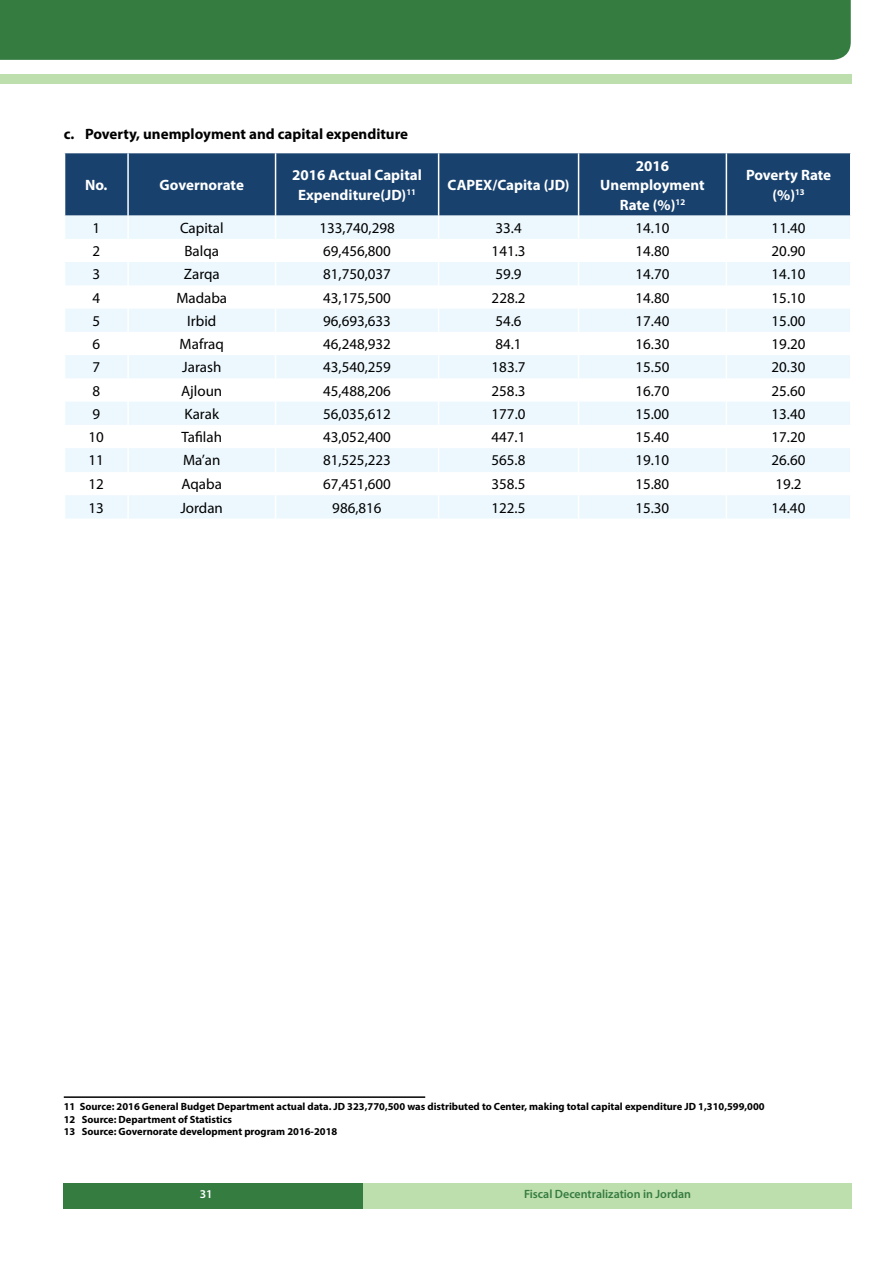
<style>
.page{position:relative;width:893px;height:1263px;background:#fff}
.page>*{position:absolute;margin:0;border:0;box-sizing:border-box;transform-origin:0 0}
.t1{font:15px "Myriad Pro";color:#000}
.t2{font:700 15px/19.5px "Myriad Pro";color:#fff;text-align:center}
.t3{font:700 15px "Myriad Pro";color:#000}
.t4{font:600 12px "Myriad Pro";color:#357c41}
.t5{font:600 12px "Myriad Pro";color:#fff}
.t6{font:700 10.5px/12.8px "Myriad Pro";color:#000}
</style>
<div class="page">
<div style="left:263px;top:1183px;width:588px;height:25px;background:#bddead"></div>
<div style="left:63px;top:1183px;width:300px;height:25px;background:#357c41"></div>
<div style="left:0;top:0;width:851px;height:60px;background:#357c41"></div>
<div style="left:0;top:74px;width:851px;height:9px;background:#bddead"></div>
<div style="left:65px;top:153px;width:785px;height:63px;background:#18416d"></div>
<svg style="left:65px;top:216px;width:785px;height:302px;fill:#ecf8fe"></svg>
<hr style="left:127px;top:153px;width:2px;height:63px;background:#fff">
<hr style="left:275px;top:153px;width:1px;height:63px;background:#fff">
<hr style="left:438px;top:153px;width:1px;height:63px;background:#fff">
<hr style="left:578px;top:153px;width:1px;height:63px;background:#fff">
<hr style="left:726px;top:153px;width:1px;height:63px;background:#fff">
<hr style="left:127px;top:216px;width:2px;height:23px;background:#fff">
<hr style="left:127px;top:239px;width:2px;height:23px;background:#fff">
<hr style="left:127px;top:262px;width:2px;height:23px;background:#fff">
<hr style="left:127px;top:285px;width:2px;height:24px;background:#fff">
<hr style="left:127px;top:309px;width:2px;height:23px;background:#fff">
<hr style="left:127px;top:332px;width:2px;height:23px;background:#fff">
<hr style="left:127px;top:355px;width:2px;height:23px;background:#fff">
<hr style="left:127px;top:378px;width:2px;height:24px;background:#fff">
<hr style="left:127px;top:402px;width:2px;height:23px;background:#fff">
<hr style="left:127px;top:425px;width:2px;height:23px;background:#fff">
<hr style="left:127px;top:448px;width:2px;height:24px;background:#fff">
<hr style="left:127px;top:472px;width:2px;height:23px;background:#fff">
<hr style="left:127px;top:495px;width:2px;height:23px;background:#fff">
<svg style="left:275px;top:216px;width:1px;height:302px"></svg>
<svg style="left:438px;top:216px;width:1px;height:302px"></svg>
<svg style="left:578px;top:216px;width:1px;height:302px"></svg>
<svg style="left:726px;top:216px;width:1px;height:302px"></svg>
<hr style="left:64px;top:1096px;width:361px;height:2px;background:#000">
<p class="t3" style="left:64px;top:124px;width:346px">c. Poverty, unemployment and capital expenditure</p>
<p class="t2" style="left:85px;top:175px;width:24px">No.</p>
<p class="t2" style="left:160px;top:175px;width:86px">Governorate</p>
<p class="t2" style="left:292px;top:165px;width:131px">2016 Actual Capital<br>Expenditure(JD)<sup>11</sup></p>
<p class="t2" style="left:448px;top:175px;width:123px">CAPEX/Capita (JD)</p>
<p class="t2" style="left:600px;top:155px;width:106px">2016<br>Unemployment<br>Rate (%)<sup>12</sup></p>
<p class="t2" style="left:746px;top:165px;width:87px">Poverty Rate (%)<sup>13</sup></p>
<p class="t1" style="left:92px;top:219px;width:9px">1</p>
<p class="t1" style="left:180px;top:219px;width:45px">Capital</p>
<p class="t1" style="left:319px;top:219px;width:77px">133,740,298</p>
<p class="t1" style="left:495px;top:219px;width:28px">33.4</p>
<p class="t1" style="left:635px;top:219px;width:35px">14.10</p>
<p class="t1" style="left:772px;top:219px;width:35px">11.40</p>
<p class="t1" style="left:92px;top:242px;width:9px">2</p>
<p class="t1" style="left:184px;top:242px;width:36px">Balqa</p>
<p class="t1" style="left:323px;top:242px;width:69px">69,456,800</p>
<p class="t1" style="left:492px;top:242px;width:35px">141.3</p>
<p class="t1" style="left:635px;top:242px;width:35px">14.80</p>
<p class="t1" style="left:772px;top:242px;width:35px">20.90</p>
<p class="t1" style="left:92px;top:265px;width:9px">3</p>
<p class="t1" style="left:184px;top:265px;width:37px">Zarqa</p>
<p class="t1" style="left:323px;top:265px;width:69px">81,750,037</p>
<p class="t1" style="left:495px;top:265px;width:28px">59.9</p>
<p class="t1" style="left:635px;top:265px;width:35px">14.70</p>
<p class="t1" style="left:772px;top:265px;width:35px">14.10</p>
<p class="t1" style="left:92px;top:288px;width:9px">4</p>
<p class="t1" style="left:176px;top:288px;width:52px">Madaba</p>
<p class="t1" style="left:323px;top:288px;width:69px">43,175,500</p>
<p class="t1" style="left:492px;top:288px;width:35px">228.2</p>
<p class="t1" style="left:635px;top:288px;width:35px">14.80</p>
<p class="t1" style="left:772px;top:288px;width:35px">15.10</p>
<p class="t1" style="left:92px;top:312px;width:9px">5</p>
<p class="t1" style="left:187px;top:312px;width:31px">Irbid</p>
<p class="t1" style="left:323px;top:312px;width:69px">96,693,633</p>
<p class="t1" style="left:495px;top:312px;width:28px">54.6</p>
<p class="t1" style="left:635px;top:312px;width:35px">17.40</p>
<p class="t1" style="left:772px;top:312px;width:35px">15.00</p>
<p class="t1" style="left:92px;top:335px;width:9px">6</p>
<p class="t1" style="left:180px;top:335px;width:46px">Mafraq</p>
<p class="t1" style="left:323px;top:335px;width:69px">46,248,932</p>
<p class="t1" style="left:495px;top:335px;width:28px">84.1</p>
<p class="t1" style="left:635px;top:335px;width:35px">16.30</p>
<p class="t1" style="left:772px;top:335px;width:35px">19.20</p>
<p class="t1" style="left:92px;top:358px;width:9px">7</p>
<p class="t1" style="left:182px;top:358px;width:41px">Jarash</p>
<p class="t1" style="left:323px;top:358px;width:69px">43,540,259</p>
<p class="t1" style="left:492px;top:358px;width:35px">183.7</p>
<p class="t1" style="left:635px;top:358px;width:35px">15.50</p>
<p class="t1" style="left:772px;top:358px;width:35px">20.30</p>
<p class="t1" style="left:92px;top:381px;width:9px">8</p>
<p class="t1" style="left:181px;top:381px;width:43px">Ajloun</p>
<p class="t1" style="left:323px;top:381px;width:69px">45,488,206</p>
<p class="t1" style="left:492px;top:381px;width:35px">258.3</p>
<p class="t1" style="left:635px;top:381px;width:35px">16.70</p>
<p class="t1" style="left:771px;top:381px;width:35px">25.60</p>
<p class="t1" style="left:92px;top:405px;width:9px">9</p>
<p class="t1" style="left:184px;top:405px;width:36px">Karak</p>
<p class="t1" style="left:323px;top:405px;width:69px">56,035,612</p>
<p class="t1" style="left:492px;top:405px;width:35px">177.0</p>
<p class="t1" style="left:635px;top:405px;width:35px">15.00</p>
<p class="t1" style="left:771px;top:405px;width:35px">13.40</p>
<p class="t1" style="left:88px;top:428px;width:17px">10</p>
<p class="t1" style="left:181px;top:428px;width:42px">Tafilah</p>
<p class="t1" style="left:323px;top:428px;width:69px">43,052,400</p>
<p class="t1" style="left:492px;top:428px;width:35px">447.1</p>
<p class="t1" style="left:635px;top:428px;width:35px">15.40</p>
<p class="t1" style="left:771px;top:428px;width:35px">17.20</p>
<p class="t1" style="left:88px;top:451px;width:17px">11</p>
<p class="t1" style="left:183px;top:451px;width:39px">Ma’an</p>
<p class="t1" style="left:323px;top:451px;width:69px">81,525,223</p>
<p class="t1" style="left:492px;top:451px;width:35px">565.8</p>
<p class="t1" style="left:635px;top:451px;width:35px">19.10</p>
<p class="t1" style="left:771px;top:451px;width:35px">26.60</p>
<p class="t1" style="left:88px;top:475px;width:17px">12</p>
<p class="t1" style="left:181px;top:475px;width:42px">Aqaba</p>
<p class="t1" style="left:323px;top:475px;width:69px">67,451,600</p>
<p class="t1" style="left:491px;top:475px;width:35px">358.5</p>
<p class="t1" style="left:635px;top:475px;width:35px">15.80</p>
<p class="t1" style="left:775px;top:475px;width:28px">19.2</p>
<p class="t1" style="left:88px;top:498px;width:17px">13</p>
<p class="t1" style="left:180px;top:498px;width:44px">Jordan</p>
<p class="t1" style="left:332px;top:498px;width:51px">986,816</p>
<p class="t1" style="left:491px;top:498px;width:35px">122.5</p>
<p class="t1" style="left:635px;top:498px;width:35px">15.30</p>
<p class="t1" style="left:771px;top:498px;width:35px">14.40</p>
<p class="t6" style="left:64px;top:1100px;width:702px">11 Source: 2016 General Budget Department actual data. JD 323,770,500 was distributed to Center, making total capital expenditure JD 1,310,599,000<br>12 Source: Department of Statistics<br>13 Source: Governorate development program 2016-2018</p>
<p class="t5" style="left:200px;top:1187px;width:14px">31</p>
<p class="t4" style="left:524px;top:1187px;width:169px">Fiscal Decentralization in Jordan</p>
</div>
